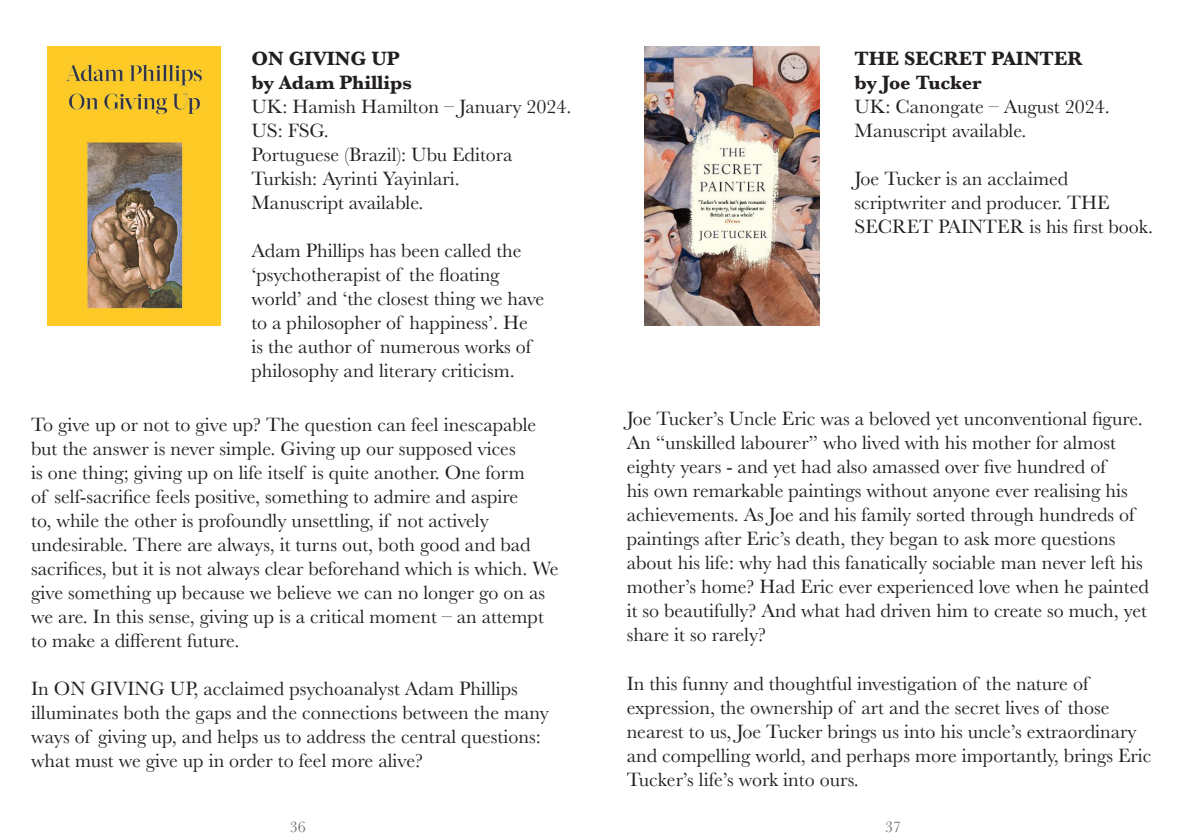
<style>
.page{position:relative;width:1191px;height:840px;background:#fff}
.page>*{position:absolute;margin:0;border:0;box-sizing:border-box;transform-origin:0 0}
.t1{font:20px/24px "Baskerville";color:#231f20}
.t2{font:700 20px "Baskerville";color:#231f20}
.t3{font:16px "Baskerville";color:#767171}
.s1{font-weight:700}
</style>
<div class="page">
<img style="left:47px;top:47px;width:173px;height:279px">
<img style="left:645px;top:47px;width:174px;height:279px">
<p class="t2" style="left:251px;top:44px;width:150px">ON GIVING UP</p>
<p class="t1" style="left:251px;top:71px;width:322px"><span class="s1">by Adam Phillips<br></span>UK: Hamish Hamilton – January 2024.</p>
<p class="t1" style="left:251px;top:119px;width:79px">US: FSG.</p>
<p class="t1" style="left:251px;top:143px;width:263px">Portuguese (Brazil): Ubu Editora<br>Turkish: Ayrinti Yayinlari.</p>
<p class="t1" style="left:251px;top:191px;width:174px">Manuscript available.</p>
<p class="t1" style="left:251px;top:239px;width:294px">Adam Phillips has been called the ‘psychotherapist of the floating world’ and ‘the closest thing we have to a philosopher of happiness’. He is the author of numerous works of philosophy and literary criticism.</p>
<p class="t1" style="left:31px;top:412px;width:529px">To give up or not to give up? The question can feel inescapable but the answer is never simple. Giving up our supposed vices<br>is one thing; giving up on life itself is quite another. One form<br>of self-sacrifice feels positive, something to admire and aspire<br>to, while the other is profoundly unsettling, if not actively undesirable. There are always, it turns out, both good and bad sacrifices, but it is not always clear beforehand which is which. We give something up because we believe we can no longer go on as we are. In this sense, giving up is a critical moment – an attempt to make a different future.</p>
<p class="t1" style="left:31px;top:676px;width:519px">In ON GIVING UP, acclaimed psychoanalyst Adam Phillips illuminates both the gaps and the connections between the many ways of giving up, and helps us to address the central questions: what must we give up in order to feel more alive?</p>
<p class="t2" style="left:854px;top:44px;width:229px">THE SECRET PAINTER</p>
<p class="t1" style="left:854px;top:71px;width:257px"><span class="s1">by Joe Tucker<br></span>UK: Canongate – August 2024.<br>Manuscript available.</p>
<p class="t1" style="left:854px;top:167px;width:300px">Joe Tucker is an acclaimed scriptwriter and producer. THE<br>SECRET PAINTER is his first book.</p>
<p class="t1" style="left:626px;top:407px;width:524px">Joe Tucker’s Uncle Eric was a beloved yet unconventional figure.<br>An “unskilled labourer” who lived with his mother for almost eighty years - and yet had also amassed over five hundred of<br>his own remarkable paintings without anyone ever realising his achievements. As Joe and his family sorted through hundreds of paintings after Eric’s death, they began to ask more questions about his life: why had this fanatically sociable man never left his mother’s home? Had Eric ever experienced love when he painted it so beautifully? And what had driven him to create so much, yet share it so rarely?</p>
<p class="t1" style="left:626px;top:671px;width:526px">In this funny and thoughtful investigation of the nature of expression, the ownership of art and the secret lives of those nearest to us, Joe Tucker brings us into his uncle’s extraordinary and compelling world, and perhaps more importantly, brings Eric Tucker’s life’s work into ours.</p>
<p class="t3" style="left:290px;top:816px;width:17px">36</p>
<p class="t3" style="left:885px;top:816px;width:17px">37</p>
</div>
